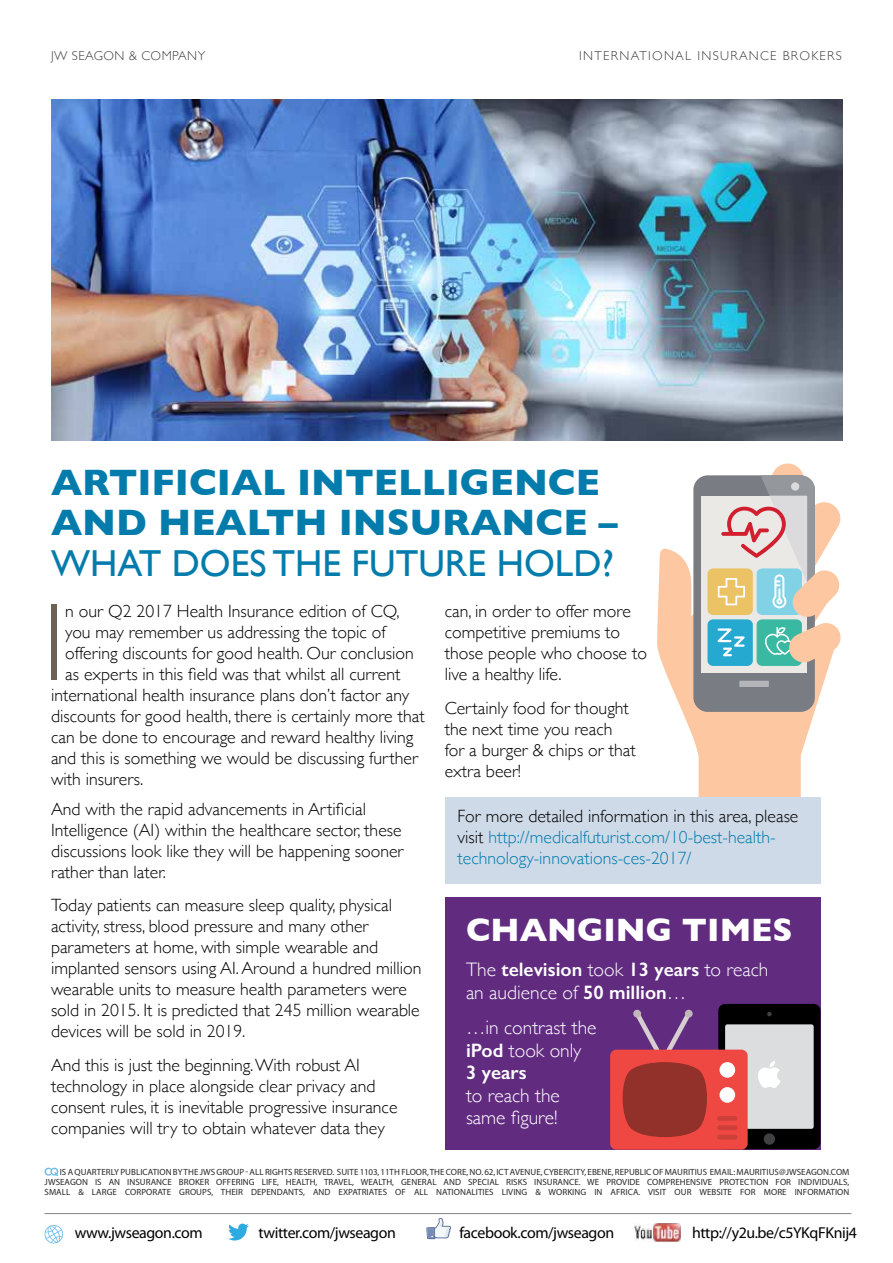
<style>
.page{position:relative;width:893px;height:1263px;background:#fff}
.page>*{position:absolute;margin:0;border:0;box-sizing:border-box;transform-origin:0 0}
.t1{font:300 110.1px "Gill Sans";color:#6c6255}
.t2{font:700 37.5px/40.5px "Gill Sans";color:#037cac}
.t3{font:37.5px "Gill Sans";color:#037cac}
.t4{font:700 33px "Gill Sans";color:#fff}
.t5{font:300 19.5px/22.5px "Gill Sans";color:#fff}
.t6{font:300 17.7px/21px "Gill Sans";color:#000}
.t7{font:300 17.7px/21px "Gill Sans";color:#037cac}
.t8{font:15.9px "Myriad Pro";letter-spacing:-.025em;color:#000}
.t9{font:300 12.9px "Gill Sans";letter-spacing:.1em;color:#414042}
.t10{font:300 12.9px "Gill Sans";letter-spacing:.035em;color:#414042}
.t11{font:9px/10.1px "Myriad Pro";letter-spacing:.005em;color:#292829;text-align:justify}
.s1{color:#000}
.s2{font-weight:600}
</style>
<div class="page">
<svg style="left:698px;top:464px;width:132px;height:393px;fill:#fcc7a1"></svg>
<svg style="left:657px;top:548px;width:47px;height:233px"></svg>
<div style="left:693px;top:475px;width:122px;height:237px;background:#797c82;border-radius:14px"></div>
<div style="left:701px;top:496px;width:106px;height:176px;background:#eae9e5"></div>
<div style="left:739px;top:681px;width:30px;height:6px;background:#b3b5b9"></div>
<div style="left:707px;top:619px;width:46px;height:47px;background:#25a9d0;border-radius:5px"></div>
<div style="left:757px;top:619px;width:45px;height:47px;background:#39b9a2;border-radius:5px"></div>
<div style="left:707px;top:568px;width:46px;height:47px;background:#ebc365;border-radius:5px"></div>
<svg style="left:718px;top:475px;width:122px;height:189px"></svg>
<div style="left:445px;top:897px;width:375px;height:253px;background:#612b80"></div>
<svg style="left:45px;top:1168px;width:14px;height:8px"></svg>
<svg style="left:44px;top:1225px;width:20px;height:19px"></svg>
<svg style="left:228px;top:1223px;width:21px;height:17px"></svg>
<svg style="left:426px;top:1218px;width:25px;height:21px"></svg>
<img style="left:634px;top:1223px;width:46px;height:19px">
<hr style="left:45px;top:1213px;width:806px;height:1px;background:#808285">
<div style="left:718px;top:1004px;width:102px;height:145px;background:#000;border-radius:7px"></div>
<div style="left:725px;top:1024px;width:89px;height:105px;background:#dcddde;border-radius:2px"></div>
<svg style="left:757px;top:1012px;width:24px;height:133px"></svg>
<img style="left:51px;top:100px;width:791px;height:340px">
<div style="left:633px;top:1010px;width:8px;height:7px;background:#c2b8b9;border-radius:50%"></div>
<div style="left:610px;top:1049px;width:138px;height:101px;background:#ef4742;border-radius:6px"></div>
<div style="left:719px;top:1062px;width:16px;height:16px;background:#fff;border-radius:50%"></div>
<div style="left:719px;top:1087px;width:16px;height:16px;background:#fff;border-radius:50%"></div>
<hr style="left:717px;top:1135px;width:20px;height:4px;background:#cd3f39;border-radius:2px">
<div style="left:717px;top:1125px;width:20px;height:5px;background:#cd3f39;border-radius:2px"></div>
<div style="left:717px;top:1116px;width:20px;height:5px;background:#cd3f39;border-radius:2px"></div>
<svg style="left:619px;top:1012px;width:91px;height:125px"></svg>
<div style="left:445px;top:797px;width:375px;height:87px;background:#cfdae8"></div>
<p class="t10" style="left:51px;top:46px;width:156px">JW SEAGON &amp; COMPANY</p>
<p class="t9" style="left:579px;top:46px;width:264px">INTERNATIONAL INSURANCE BROKERS</p>
<h2 class="t2" style="left:51px;top:461px;width:568px">ARTIFICIAL INTELLIGENCE<br>AND HEALTH INSURANCE –</h2>
<h2 class="t3" style="left:51px;top:541px;width:564px">WHAT DOES THE FUTURE HOLD?</h2>
<h1 class="t1" style="left:42px;top:557px;width:24px">I</h1>
<p class="t6" style="left:65px;top:600px;width:336px">n our Q2 2017 Health Insurance edition of CQ,</p>
<p class="t6" style="left:65px;top:621px;width:322px">you may remember us addressing the topic of</p>
<p class="t6" style="left:65px;top:642px;width:350px">offering discounts for good health. Our conclusion</p>
<p class="t6" style="left:65px;top:663px;width:337px">as experts in this field was that whilst all current</p>
<p class="t6" style="left:51px;top:684px;width:360px">international health insurance plans don’t factor any</p>
<p class="t6" style="left:51px;top:705px;width:375px">discounts for good health, there is certainly more that</p>
<p class="t6" style="left:51px;top:726px;width:364px">can be done to encourage and reward healthy living</p>
<p class="t6" style="left:51px;top:747px;width:368px">and this is something we would be discussing further</p>
<p class="t6" style="left:51px;top:768px;width:94px">with insurers.</p>
<p class="t6" style="left:51px;top:797px;width:354px">And with the rapid advancements in Artificial Intelligence (AI) within the healthcare sector, these discussions look like they will be happening sooner rather than later.</p>
<p class="t6" style="left:51px;top:894px;width:372px">Today patients can measure sleep quality, physical activity, stress, blood pressure and many other parameters at home, with simple wearable and implanted sensors using AI. Around a hundred million wearable units to measure health parameters were sold in 2015. It is predicted that 245 million wearable devices will be sold in 2019.</p>
<p class="t6" style="left:51px;top:1054px;width:348px">And this is just the beginning. With robust AI technology in place alongside clear privacy and consent rules, it is inevitable progressive insurance companies will try to obtain whatever data they</p>
<p class="t6" style="left:445px;top:600px;width:204px">can, in order to offer more competitive premiums to those people who choose to live a healthy life.</p>
<p class="t6" style="left:445px;top:697px;width:192px">Certainly food for thought the next time you reach for a burger &amp; chips or that extra beer!</p>
<p class="t7" style="left:457px;top:805px;width:342px"><span class="s1">For more detailed information in this area, please visit</span> http://medicalfuturist.com/10-best-health&shy;technology-innovations-ces-2017/</p>
<h3 class="t4" style="left:466px;top:904px;width:328px">CHANGING TIMES</h3>
<p class="t5" style="left:466px;top:958px;width:304px">The <span class="s2">television</span> took <span class="s2">13 years</span> to reach an audience of <span class="s2">50 million</span>…</p>
<p class="t5" style="left:466px;top:1016px;width:132px">…in contrast the <span class="s2">iPod</span> took only<br><span class="s2">3 years</span></p>
<p class="t5" style="left:466px;top:1083px;width:95px">to reach the same figure!</p>
<p class="t11" style="left:45px;top:1167px;width:806px;text-indent:15px">IS A QUARTERLY PUBLICATION BY THE JWS GROUP - ALL RIGHTS RESERVED. SUITE 1103, 11TH FLOOR, THE CORE, NO. 62, ICT AVENUE, CYBERCITY, EBENE, REPUBLIC OF MAURITIUS EMAIL: MAURITIUS@JWSEAGON.COM JWSEAGON IS AN INSURANCE BROKER OFFERING LIFE, HEALTH, TRAVEL, WEALTH, GENERAL AND SPECIAL RISKS INSURANCE. WE PROVIDE COMPREHENSIVE PROTECTION FOR INDIVIDUALS, SMALL &amp; LARGE CORPORATE GROUPS, THEIR DEPENDANTS, AND EXPATRIATES OF ALL NATIONALITIES LIVING &amp; WORKING IN AFRICA. VISIT OUR WEBSITE FOR MORE INFORMATION</p>
<p class="t8" style="left:75px;top:1222px;width:130px">www.jwseagon.com</p>
<p class="t8" style="left:259px;top:1222px;width:139px">twitter.com/jwseagon</p>
<p class="t8" style="left:459px;top:1222px;width:156px">facebook.com/jwseagon</p>
<p class="t8" style="left:692px;top:1222px;width:167px">http://y2u.be/c5YKqFKnij4</p>
</div>
